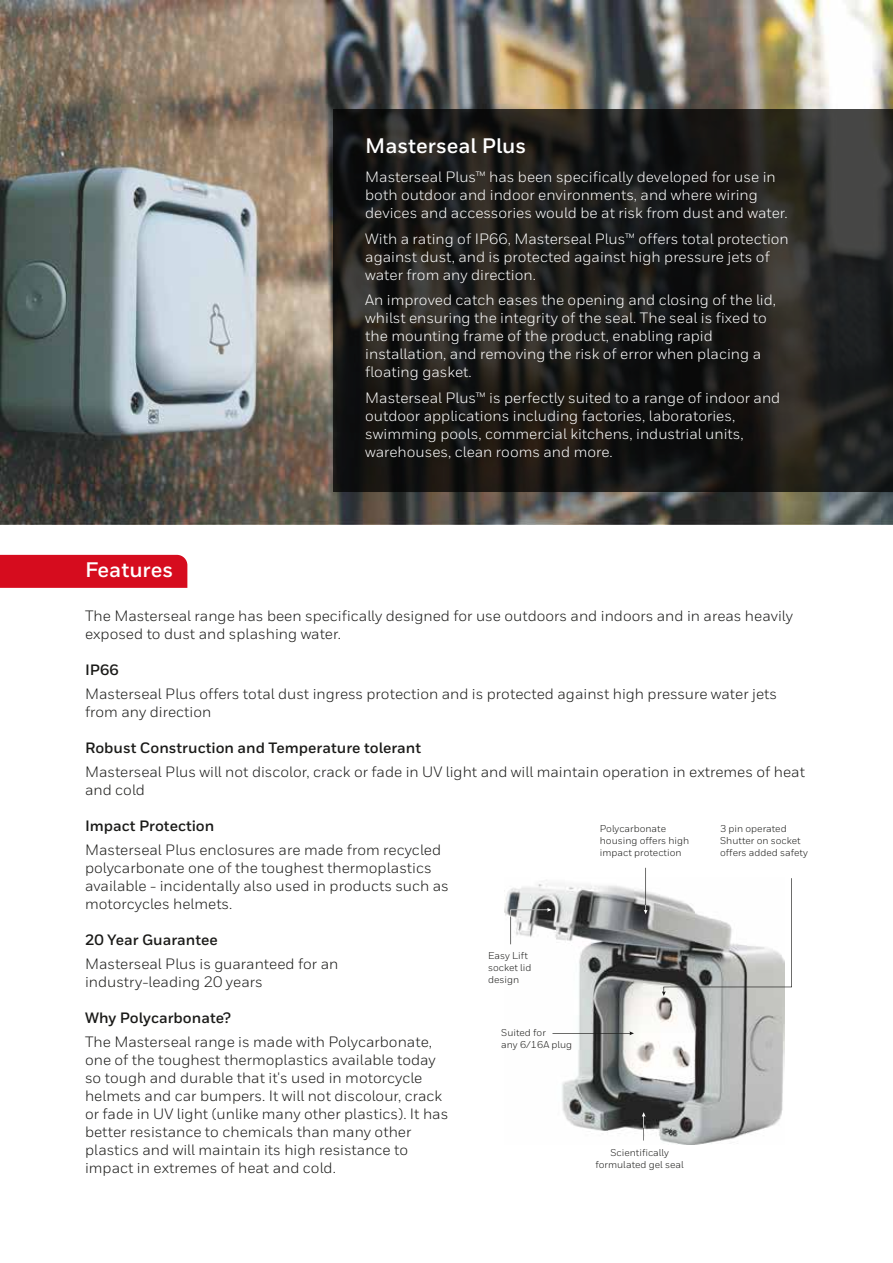
<style>
.page{position:relative;width:893px;height:1263px;background:#fff}
.page>*{position:absolute;margin:0;border:0;box-sizing:border-box;transform-origin:0 0}
.t1{font:700 21px "Honeywell Sans";color:#fff}
.t2{font:15px/18px "Honeywell Sans";color:#1a1a18}
.t3{font:15px/18px "Honeywell Sans";color:#fff}
.t4{font:700 15px "Honeywell Sans";color:#1a1a18}
.t5{font:9.9px/11.9px "Honeywell Sans";color:#1a1a18}
</style>
<div class="page">
<img style="left:0;top:0;width:893px;height:524px">
<svg style="left:333px;top:109px;width:560px;height:383px;background:#1d1d1a"></svg>
<div style="left:0;top:555px;width:187px;height:33px;background:#d60c1e"></div>
<img style="left:505px;top:880px;width:279px;height:264px">
<svg style="left:662px;top:878px;width:130px;height:118px"></svg>
<svg style="left:644px;top:868px;width:4px;height:46px"></svg>
<svg style="left:642px;top:1112px;width:4px;height:28px"></svg>
<svg style="left:552px;top:1031px;width:82px;height:4px"></svg>
<svg style="left:510px;top:908px;width:42px;height:36px"></svg>
<h1 class="t1" style="left:365px;top:133px;width:163px">Masterseal Plus</h1>
<h1 class="t1" style="left:85px;top:557px;width:90px">Features</h1>
<p class="t3" style="left:365px;top:168px;width:424px">Masterseal Plus™ has been specifically developed for use in both outdoor and indoor environments, and where wiring devices and accessories would be at risk from dust and water.</p>
<p class="t3" style="left:365px;top:230px;width:425px">With a rating of IP66, Masterseal Plus™ offers total protection against dust, and is protected against high pressure jets of water from any direction.</p>
<p class="t3" style="left:365px;top:291px;width:412px">An improved catch eases the opening and closing of the lid, whilst ensuring the integrity of the seal. The seal is fixed to the mounting frame of the product, enabling rapid installation, and removing the risk of error when placing a floating gasket.</p>
<p class="t3" style="left:365px;top:389px;width:417px">Masterseal Plus™ is perfectly suited to a range of indoor and outdoor applications including factories, laboratories, swimming pools, commercial kitchens, industrial units, warehouses, clean rooms and more.</p>
<p class="t2" style="left:85px;top:607px;width:709px">The Masterseal range has been specifically designed for use outdoors and indoors and in areas heavily exposed to dust and splashing water.</p>
<p class="t4" style="left:85px;top:661px;width:35px">IP66</p>
<p class="t2" style="left:85px;top:685px;width:694px">Masterseal Plus offers total dust ingress protection and is protected against high pressure water jets from any direction</p>
<p class="t4" style="left:85px;top:739px;width:338px">Robust Construction and Temperature tolerant</p>
<p class="t2" style="left:85px;top:763px;width:721px">Masterseal Plus will not discolor, crack or fade in UV light and will maintain operation in extremes of heat and cold</p>
<p class="t4" style="left:85px;top:817px;width:131px">Impact Protection</p>
<p class="t2" style="left:85px;top:841px;width:365px">Masterseal Plus enclosures are made from recycled polycarbonate one of the toughest thermoplastics available - incidentally also used in products such as motorcycles helmets.</p>
<p class="t4" style="left:85px;top:931px;width:134px">20 Year Guarantee</p>
<p class="t2" style="left:85px;top:955px;width:255px">Masterseal Plus is guaranteed for an industry-leading 20 years</p>
<p class="t4" style="left:85px;top:1009px;width:147px">Why Polycarbonate?</p>
<p class="t2" style="left:85px;top:1033px;width:365px">The Masterseal range is made with Polycarbonate, one of the toughest thermoplastics available today so tough and durable that it's used in motorcycle helmets and car bumpers. It will not discolour, crack or fade in UV light (unlike many other plastics). It has better resistance to chemicals than many other plastics and will maintain its high resistance to impact in extremes of heat and cold.</p>
<p class="t5" style="left:720px;top:823px;width:89px">3 pin operated<br>Shutter on socket offers added safety</p>
<p class="t5" style="left:600px;top:823px;width:91px">Polycarbonate housing offers high impact protection</p>
<p class="t5" style="left:488px;top:950px;width:45px">Easy Lift socket lid design</p>
<p class="t5" style="left:501px;top:1027px;width:72px">Suited for<br>any 6/16A plug</p>
<p class="t5" style="left:595px;top:1147px;width:90px;text-align:center">Scientifically formulated gel seal</p>
</div>
